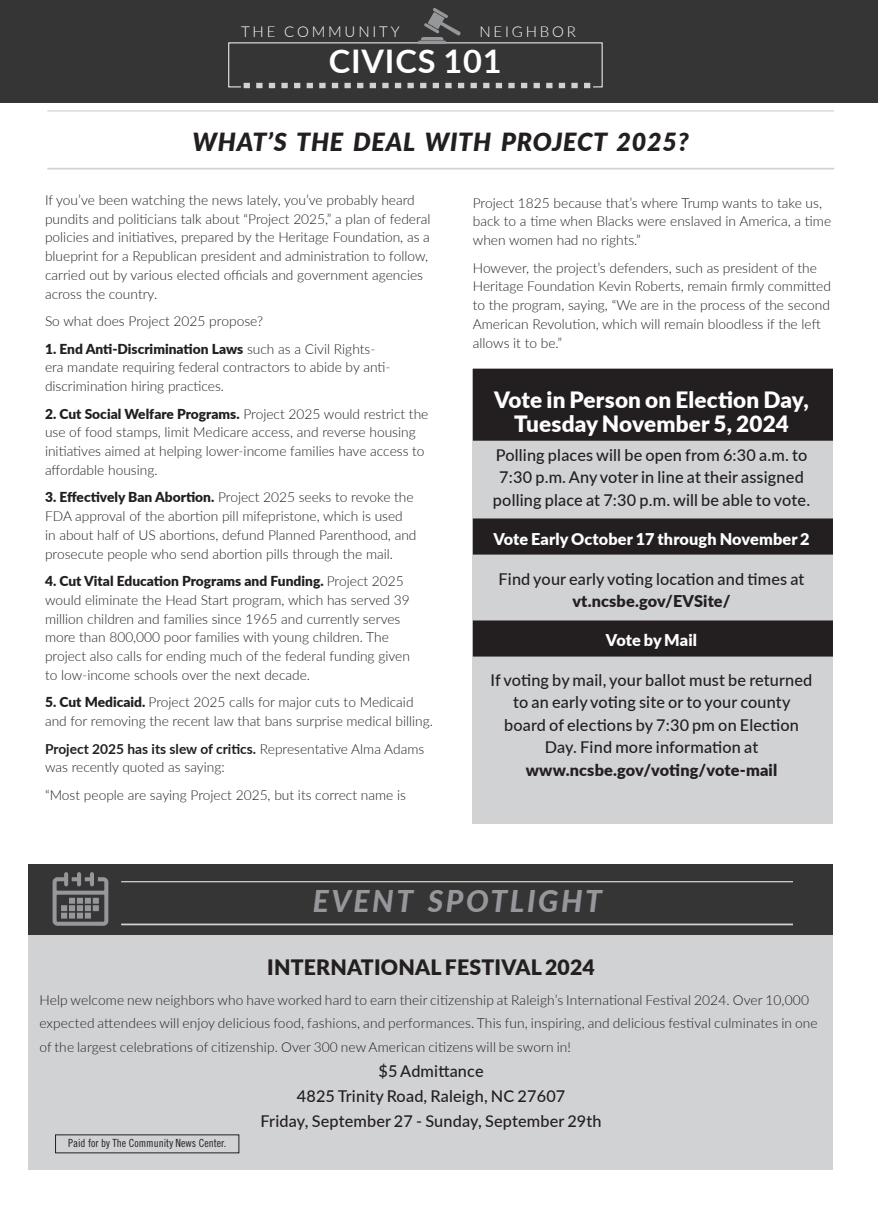
<style>
.page{position:relative;width:878px;height:1215px;background:#fff}
.page>*{position:absolute;margin:0;border:0;box-sizing:border-box;transform-origin:0 0}
.t1{font:700 32.5px "Lato";letter-spacing:.025em;color:#fff}
.t2{font:italic 800 30px "Lato";letter-spacing:.085em;color:#95979a}
.t3{font:italic 900 25px "Lato";letter-spacing:.03em;color:#231f20}
.t4{font:900 22.5px/23.8px "Lato";letter-spacing:.01em;color:#fff;text-align:center}
.t5{font:900 21.25px "Lato";letter-spacing:.01em;color:#231f20}
.t6{font:500 16.25px/22.5px "Lato";letter-spacing:.01em;color:#231f20;text-align:center}
.t7{font:900 16.25px "Lato";letter-spacing:.01em;color:#231f20}
.t8{font:900 16.25px "Lato";letter-spacing:.01em;color:#fff}
.t9{font:300 15px "Lato";letter-spacing:.185em;color:#fff}
.t10{font:300 13.75px/18.8px "Lato";color:#231f20}
.t11{font:11.25px "Trade Gothic LT Std Cn 18";color:#231f20}
.s1{font-weight:900}
.s2{font-weight:700}
</style>
<div class="page">
<div style="left:0;top:0;width:878px;height:102px;background:#363536"></div>
<svg style="left:228px;top:8px;width:374px;height:80px"></svg>
<hr style="left:47px;top:110px;width:787px;height:2px;background:#d1d2d4">
<hr style="left:47px;top:168px;width:787px;height:2px;background:#d1d2d4">
<div style="left:473px;top:369px;width:359px;height:455px;background:#d1d2d4"></div>
<div style="left:29px;top:864px;width:803px;height:306px;background:#d1d2d4"></div>
<div style="left:29px;top:864px;width:803px;height:71px;background:#363536"></div>
<hr style="left:121px;top:881px;width:672px;height:1px;background:#d1d2d4">
<hr style="left:121px;top:924px;width:672px;height:1px;background:#d1d2d4">
<hr style="left:90px;top:874px;width:4px;height:10px;background:#95979a">
<hr style="left:77px;top:874px;width:4px;height:10px;background:#95979a">
<svg style="left:52px;top:875px;width:57px;height:51px"></svg>
<div style="left:473px;top:519px;width:359px;height:35px;background:#231f20"></div>
<div style="left:473px;top:518px;width:359px;height:37px;border:1px solid #231f20"></div>
<div style="left:473px;top:621px;width:359px;height:35px;background:#231f20"></div>
<div style="left:473px;top:620px;width:359px;height:37px;border:1px solid #231f20"></div>
<div style="left:473px;top:369px;width:359px;height:71px;background:#231f20"></div>
<div style="left:473px;top:369px;width:359px;height:72px;border:1px solid #231f20"></div>
<p class="t9" style="left:241px;top:22px;width:160px">THE COMMUNITY</p>
<p class="t9" style="left:479px;top:22px;width:98px">NEIGHBOR</p>
<h1 class="t1" style="left:329px;top:37px;width:174px">CIVICS 101</h1>
<h3 class="t3" style="left:193px;top:123px;width:498px">WHAT’S THE DEAL WITH PROJECT 2025?</h3>
<p class="t10" style="left:45px;top:190px;width:387px">If you’ve been watching the news lately, you’ve probably heard pundits and politicians talk about “Project 2025,” a plan of federal policies and initiatives, prepared by the Heritage Foundation, as a blueprint for a Republican president and administration to follow, carried out by various elected officials and government agencies across the country.</p>
<p class="t10" style="left:45px;top:311px;width:219px">So what does Project 2025 propose?</p>
<p class="t10" style="left:45px;top:339px;width:347px"><span class="s1">1. End Anti-Discrimination Laws</span> such as a Civil Rights&shy;era mandate requiring federal contractors to abide by anti&shy;discrimination hiring practices.</p>
<p class="t10" style="left:45px;top:404px;width:385px"><span class="s1">2. Cut Social Welfare Programs.</span> Project 2025 would restrict the use of food stamps, limit Medicare access, and reverse housing initiatives aimed at helping lower-income families have access to affordable housing.</p>
<p class="t10" style="left:45px;top:488px;width:373px"><span class="s1">3. Effectively Ban Abortion.</span> Project 2025 seeks to revoke the FDA approval of the abortion pill mifepristone, which is used in about half of US abortions, defund Planned Parenthood, and prosecute people who send abortion pills through the mail.</p>
<p class="t10" style="left:45px;top:571px;width:366px"><span class="s1">4. Cut Vital Education Programs and Funding.</span> Project 2025 would eliminate the Head Start program, which has served 39 million children and families since 1965 and currently serves more than 800,000 poor families with young children. The project also calls for ending much of the federal funding given to low-income schools over the next decade.</p>
<p class="t10" style="left:45px;top:693px;width:389px"><span class="s1">5. Cut Medicaid.</span> Project 2025 calls for major cuts to Medicaid and for removing the recent law that bans surprise medical billing.</p>
<p class="t10" style="left:45px;top:739px;width:381px"><span class="s2">Project 2025 has its slew of critics.</span> Representative Alma Adams was recently quoted as saying:</p>
<p class="t10" style="left:45px;top:785px;width:362px">“Most people are saying Project 2025, but its correct name is</p>
<p class="t10" style="left:473px;top:193px;width:360px">Project 1825 because that’s where Trump wants to take us, back to a time when Blacks were enslaved in America, a time when women had no rights.”</p>
<p class="t10" style="left:473px;top:258px;width:359px">However, the project’s defenders, such as president of the Heritage Foundation Kevin Roberts, remain firmly committed to the program, saying, “We are in the process of the second American Revolution, which will remain bloodless if the left allows it to be.”</p>
<h3 class="t4" style="left:494px;top:387px;width:316px">Vote in Person on Election Day,<br>Tuesday November 5, 2024</h3>
<p class="t6" style="left:493px;top:443px;width:319px">Polling places will be open from 6:30 a.m. to<br>7:30 p.m. Any voter in line at their assigned polling place at 7:30 p.m. will be able to vote.</p>
<p class="t8" style="left:493px;top:527px;width:318px">Vote Early October 17 through November 2</p>
<p class="t6" style="left:498px;top:567px;width:307px">Find your early voting location and times at</p>
<p class="t7" style="left:572px;top:589px;width:160px">vt.ncsbe.gov/EVSite/</p>
<p class="t8" style="left:606px;top:628px;width:93px">Vote by Mail</p>
<p class="t6" style="left:490px;top:668px;width:323px">If voting by mail, your ballot must be returned to an early voting site or to your county board of elections by 7:30 pm on Election Day. Find more information at</p>
<p class="t7" style="left:525px;top:758px;width:253px">www.ncsbe.gov/voting/vote-mail</p>
<h2 class="t2" style="left:313px;top:879px;width:291px">EVENT SPOTLIGHT</h2>
<h3 class="t5" style="left:267px;top:951px;width:329px">INTERNATIONAL FESTIVAL 2024</h3>
<p class="t10" style="left:39px;top:987px;width:779px;line-height:23.8px">Help welcome new neighbors who have worked hard to earn their citizenship at Raleigh’s International Festival 2024. Over 10,000 expected attendees will enjoy delicious food, fashions, and performances. This fun, inspiring, and delicious festival culminates in one of the largest celebrations of citizenship. Over 300 new American citizens will be sworn in!</p>
<p class="t6" style="left:260px;top:1058px;width:342px;line-height:25px">$5 Admittance<br>4825 Trinity Road, Raleigh, NC 27607<br>Friday, September 27 - Sunday, September 29th</p>
<p class="t11" style="left:68px;top:1136px;width:160px">Paid for by The Community News Center.</p>
</div>
